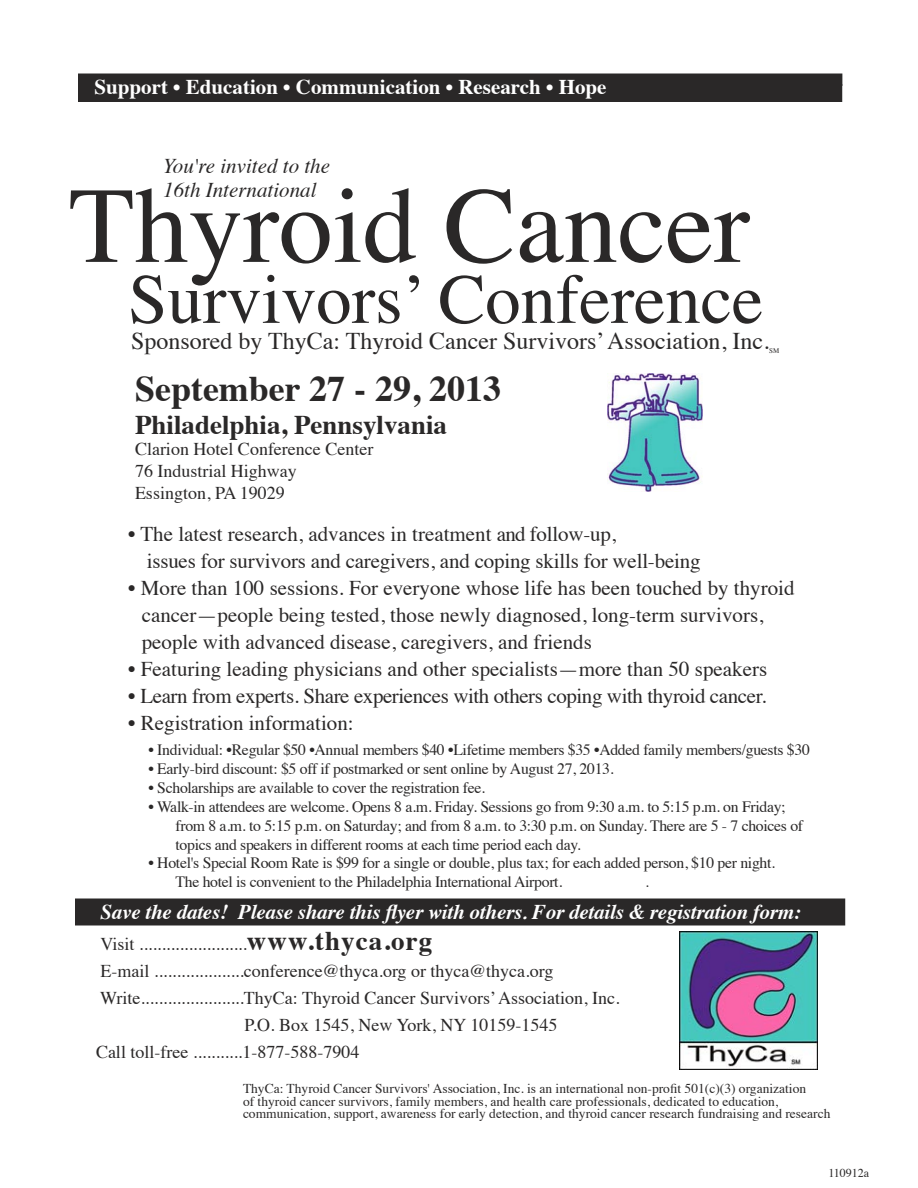
<style>
.page{position:relative;width:918px;height:1188px;background:#fff}
.page>*{position:absolute;margin:0;border:0;box-sizing:border-box;transform-origin:0 0}
.t1{font:108px "Times";color:#2a2828}
.t2{font:70.5px "Times";color:#2a2828}
.t3{font:700 36px "Times";color:#2a2828}
.t4{font:700 27px "Times";color:#2a2828}
.t5{font:24px "Times";color:#2a2828}
.t6{font:21px/27px "Times";color:#2a2828}
.t7{font:italic 700 21px "Times";letter-spacing:-.01em;color:#fff}
.t8{font:21px "Times";letter-spacing:-.02em;color:#2a2828}
.t9{font:700 21px "Times";color:#fff}
.t10{font:italic 21px "Times";color:#2a2828}
.t11{font:18px "Times";color:#2a2828}
.t12{font:15.75px/18.9px "Times";letter-spacing:-.02em;color:#2a2828}
.t13{font:15px "Times";color:#2a2828}
.t14{font:13.5px/12.8px "Times";color:#2a2828}
.t15{font:12px "Times";color:#2a2828}
.t16{font:7.05px "Times";color:#2a2828}
.s1{font-weight:700;font-size:27px}
</style>
<div class="page">
<div style="left:76px;top:899px;width:769px;height:26px;background:#2a2828"></div>
<div style="left:75px;top:898px;width:770px;height:28px;border:2px solid #2a2828"></div>
<div style="left:79px;top:85px;width:763px;height:16px;background:#2a2828"></div>
<div style="left:78px;top:84px;width:764px;height:18px;border:2px solid #2a2828"></div>
<div style="left:79px;top:74px;width:763px;height:11px;background:#2a2828"></div>
<img style="left:608px;top:373px;width:94px;height:119px">
<img style="left:680px;top:932px;width:138px;height:138px">
<p class="t9" style="left:94px;top:67px;width:514px">Support • Education • Communication • Research • Hope</p>
<p class="t10" style="left:163px;top:148px;width:168px">You're invited to the</p>
<p class="t10" style="left:163px;top:172px;width:155px">16th International</p>
<p class="t1" style="left:69px;top:125px;width:682px">Thyroid Cancer</p>
<p class="t2" style="left:128px;top:233px;width:636px">Survivors’ Conference</p>
<p class="t5" style="left:131px;top:319px;width:639px">Sponsored by ThyCa: Thyroid Cancer Survivors’ Association, Inc.</p>
<p class="t16" style="left:769px;top:344px;width:12px">SM</p>
<p class="t3" style="left:135px;top:355px;width:368px">September 27 - 29, 2013</p>
<p class="t4" style="left:135px;top:399px;width:314px">Philadelphia, Pennsylvania</p>
<p class="t11" style="left:135px;top:432px;width:240px">Clarion Hotel Conference Center</p>
<p class="t11" style="left:135px;top:454px;width:163px">76 Industrial Highway</p>
<p class="t11" style="left:135px;top:476px;width:151px">Essington, PA 19029</p>
<p class="t6" style="left:147px;top:519px;width:555px;text-indent:-19px">• The latest research, advances in treatment and follow-up,<br>issues for survivors and caregivers, and coping skills for well-being</p>
<p class="t6" style="left:142px;top:573px;width:654px;text-indent:-14px">• More than 100 sessions. For everyone whose life has been touched by thyroid cancer—people being tested, those newly diagnosed, long-term survivors, people with advanced disease, caregivers, and friends</p>
<p class="t6" style="left:128px;top:654px;width:640px">• Featuring leading physicians and other specialists—more than 50 speakers</p>
<p class="t8" style="left:128px;top:676px;width:640px">• Learn from experts. Share experiences with others coping with thyroid cancer.</p>
<p class="t6" style="left:128px;top:708px;width:227px">• Registration information:</p>
<p class="t12" style="left:148px;top:739px;width:663px">• Individual: •Regular $50 •Annual members $40 •Lifetime members $35 •Added family members/guests $30</p>
<p class="t12" style="left:148px;top:758px;width:467px">• Early-bird discount: $5 off if postmarked or sent online by August 27, 2013.</p>
<p class="t12" style="left:148px;top:777px;width:338px">• Scholarships are available to cover the registration fee.</p>
<p class="t12" style="left:176px;top:796px;width:629px;text-indent:-27px">• Walk-in attendees are welcome. Opens 8 a.m. Friday. Sessions go from 9:30 a.m. to 5:15 p.m. on Friday; from 8 a.m. to 5:15 p.m. on Saturday; and from 8 a.m. to 3:30 p.m. on Sunday. There are 5 - 7 choices of topics and speakers in different rooms at each time period each day.</p>
<p class="t12" style="left:176px;top:852px;width:601px;text-indent:-27px">• Hotel's Special Room Rate is $99 for a single or double, plus tax; for each added person, $10 per night.<br>The hotel is convenient to the Philadelphia International Airport.</p>
<p class="t13" style="left:645px;top:868px;width:5px">.</p>
<p class="t7" style="left:100px;top:892px;width:702px">Save the dates! Please share this flyer with others. For details &amp; registration form:</p>
<p class="t11" style="left:100px;top:927px;width:333px">Visit ........................<span class="s1">www.thyca.org</span></p>
<p class="t11" style="left:100px;top:954px;width:454px">E-mail ....................conference@thyca.org or thyca@thyca.org</p>
<p class="t11" style="left:100px;top:981px;width:521px">Write.......................ThyCa: Thyroid Cancer Survivors’ Association, Inc.</p>
<p class="t11" style="left:244px;top:1008px;width:314px">P.O. Box 1545, New York, NY 10159-1545</p>
<p class="t11" style="left:96px;top:1035px;width:265px">Call toll-free ...........1-877-588-7904</p>
<p class="t14" style="left:243px;top:1081px;width:589px">ThyCa: Thyroid Cancer Survivors' Association, Inc. is an international non-profit 501(c)(3) organization<br>of thyroid cancer survivors, family members, and health care professionals, dedicated to education, communication, support, awareness for early detection, and thyroid cancer research fundraising and research</p>
<p class="t15" style="left:828px;top:1162px;width:42px">110912a</p>
</div>
